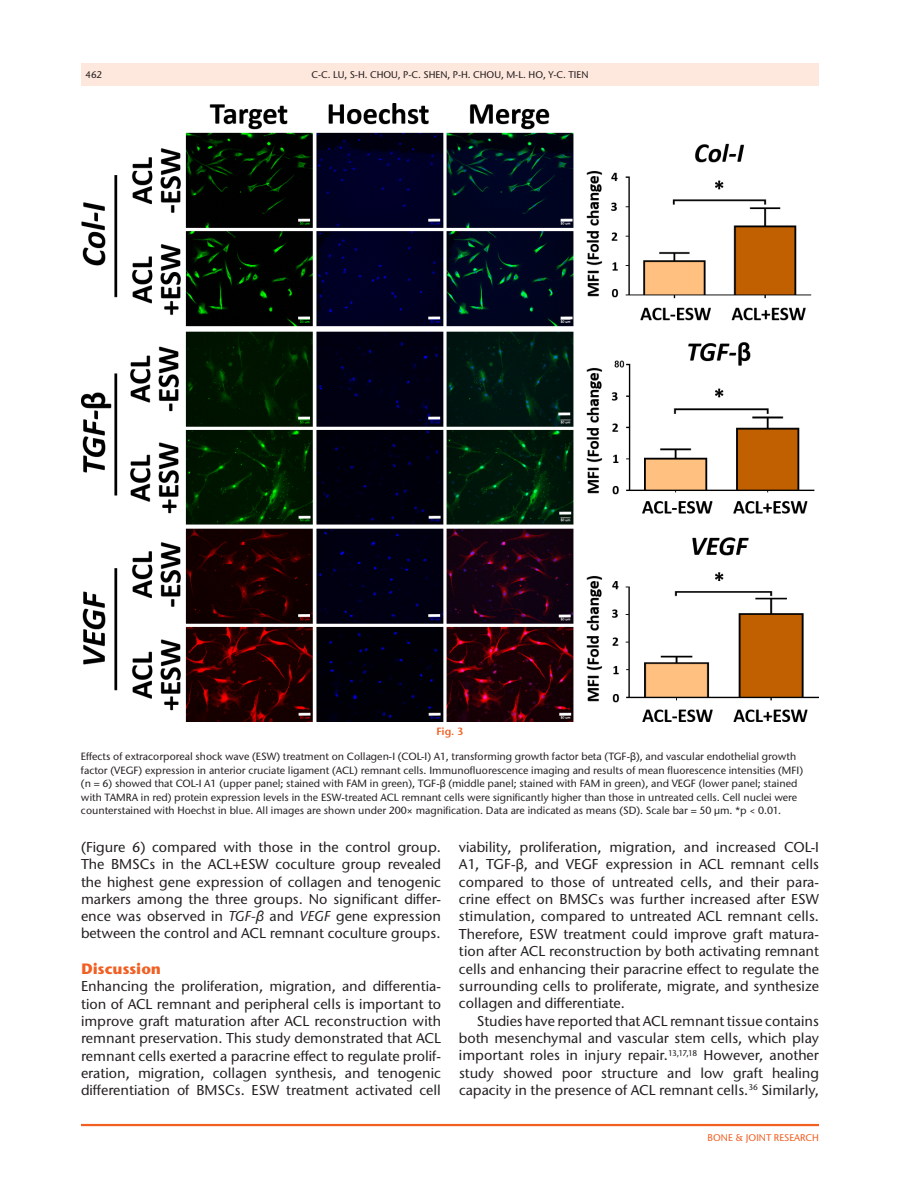
<style>
.page{position:relative;width:918px;height:1188px;background:#fff}
.page>*{position:absolute;margin:0;border:0;box-sizing:border-box;transform-origin:0 0}
.t1{font:700 15px "Stone Sans ITC Pro";color:#f15f23}
.t2{font:500 14.25px/17.4px "Stone Sans ITC Pro";color:#231f20;text-align:justify}
.t3{font:500 10.5px/13.5px "Stone Sans ITC Pro";color:#231f20}
.t4{font:600 10.5px "Stone Sans ITC Pro";color:#f15f23}
.t5{font:500 9.75px "Stone Sans ITC Pro";color:#231f20}
.t6{font:500 9.75px "Stone Sans ITC Pro";color:#f15f23}
.s1{font-family:"Arial Unicode MS";font-weight:400}
.s2{font-style:italic}
.s3{font-family:"Arial Unicode MS Italic";font-weight:400}
</style>
<div class="page">
<hr style="left:81px;top:1124px;width:738px;height:2px;background:#f15f23">
<div style="left:81px;top:63px;width:738px;height:23px;background:#fee7dc"></div>
<img style="left:81px;top:104px;width:738px;height:617px">
<p class="t5" style="left:85px;top:68px;width:18px">462</p>
<p class="t5" style="left:312px;top:68px;width:278px">C-C. LU, S-H. CHOU, P-C. SHEN, P-H. CHOU, M-L. HO, Y-C. TIEN</p>
<p class="t4" style="left:436px;top:724px;width:29px">Fig. 3</p>
<p class="t3" style="left:81px;top:750px;width:724px">Effects of extracorporeal shock wave (ESW) treatment on Collagen-I (COL-I) A1, transforming growth factor beta (TGF-<span class="s1">β</span>), and vascular endothelial growth factor (VEGF) expression in anterior cruciate ligament (ACL) remnant cells. Immunofluorescence imaging and results of mean fluorescence intensities (MFI) (n = 6) showed that COL-I A1 (upper panel; stained with FAM in green), TGF-<span class="s1">β</span> (middle panel; stained with FAM in green), and VEGF (lower panel; stained with TAMRA in red) protein expression levels in the ESW-treated ACL remnant cells were significantly higher than those in untreated cells. Cell nuclei were counterstained with Hoechst in blue. All images are shown under 200× magnification. Data are indicated as means (SD). Scale bar = 50 μm. *p &lt; 0.01.</p>
<p class="t2" style="left:81px;top:838px;width:362px">(Figure 6) compared with those in the control group.<br>The BMSCs in the ACL+ESW coculture group revealed the highest gene expression of collagen and tenogenic markers among the three groups. No significant differ&shy;ence was observed in <span class="s2">TGF-</span><span class="s3">β</span> and <span class="s2">VEGF</span> gene expression between the control and ACL remnant coculture groups.</p>
<p class="t1" style="left:81px;top:959px;width:82px">Discussion</p>
<p class="t2" style="left:81px;top:978px;width:362px">Enhancing the proliferation, migration, and differentia&shy;tion of ACL remnant and peripheral cells is important to improve graft maturation after ACL reconstruction with remnant preservation. This study demonstrated that ACL remnant cells exerted a paracrine effect to regulate prolif&shy;eration, migration, collagen synthesis, and tenogenic differentiation of BMSCs. ESW treatment activated cell</p>
<p class="t2" style="left:459px;top:838px;width:362px">viability, proliferation, migration, and increased COL-I A1, TGF-<span class="s1">β</span>, and VEGF expression in ACL remnant cells compared to those of untreated cells, and their para&shy;crine effect on BMSCs was further increased after ESW stimulation, compared to untreated ACL remnant cells.<br>Therefore, ESW treatment could improve graft matura&shy;tion after ACL reconstruction by both activating remnant cells and enhancing their paracrine effect to regulate the surrounding cells to proliferate, migrate, and synthesize collagen and differentiate.</p>
<p class="t2" style="left:459px;top:1012px;width:362px;text-indent:18px">Studies have reported that ACL remnant tissue contains both mesenchymal and vascular stem cells, which play important roles in injury repair.<sup>13,17,18</sup> However, another study showed poor structure and low graft healing capacity in the presence of ACL remnant cells.<sup>36</sup> Similarly,</p>
<p class="t6" style="left:708px;top:1132px;width:113px">BONE &amp; JOINT RESEARCH</p>
</div>
